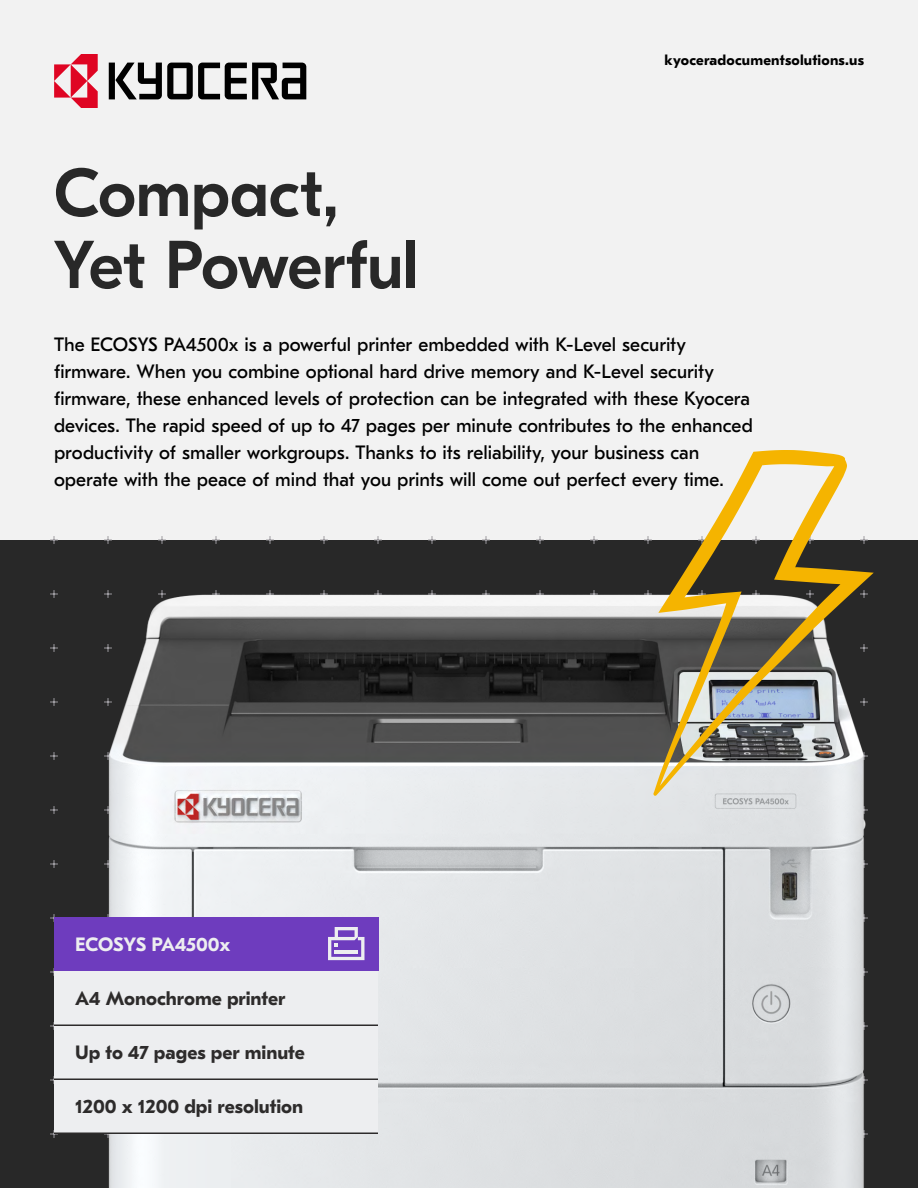
<style>
.page{position:relative;width:918px;height:1188px;background:#f2f2f2}
.page>*{position:absolute;margin:0;border:0;box-sizing:border-box;transform-origin:0 0}
.t1{font:500 67.5px/72px "GT Eesti Pro Display";letter-spacing:-.005em;color:#282828}
.t2{font:19.35px/27px "GT Eesti Pro Text";color:#000}
.t3{font:700 19.35px "GT Eesti Pro Text";color:#2d2b2b}
.t4{font:700 19.35px "GT Eesti Pro Text";letter-spacing:-.01em;color:#edeef0}
.t5{font:700 14.7px "GT Eesti Pro Text";letter-spacing:.01em;color:#000}
</style>
<div class="page">
<div style="left:0;top:540px;width:918px;height:648px;background:#282828"></div>
<svg style="left:109px;top:63px;width:197px;height:36px"></svg>
<svg style="left:54px;top:54px;width:44px;height:54px"></svg>
<img style="left:104px;top:590px;width:764px;height:598px">
<svg style="left:653px;top:450px;width:221px;height:346px"></svg>
<div style="left:54px;top:917px;width:324px;height:54px;background:#6e3cbe"></div>
<div style="left:54px;top:1025px;width:324px;height:54px;background:#edeef0"></div>
<div style="left:54px;top:1079px;width:324px;height:54px;background:#edeef0"></div>
<div style="left:54px;top:971px;width:324px;height:54px;background:#edeef0"></div>
<hr style="left:54px;top:1024px;width:324px;height:2px;background:#2d2b2b">
<hr style="left:54px;top:1078px;width:324px;height:2px;background:#2d2b2b">
<hr style="left:54px;top:1132px;width:324px;height:2px;background:#2d2b2b">
<svg style="left:328px;top:927px;width:36px;height:33px"></svg>
<h1 class="t1" style="left:54px;top:159px;width:366px">Compact,<br>Yet Powerful</h1>
<p class="t5" style="left:665px;top:52px;width:201px">kyoceradocumentsolutions.us</p>
<p class="t2" style="left:54px;top:331px;width:700px">The ECOSYS PA4500x is a powerful printer embedded with K-Level security firmware. When you combine optional hard drive memory and K-Level security firmware, these enhanced levels of protection can be integrated with these Kyocera devices. The rapid speed of up to 47 pages per minute contributes to the enhanced productivity of smaller workgroups. Thanks to its reliability, your business can operate with the peace of mind that you prints will come out perfect every time.</p>
<p class="t4" style="left:75px;top:934px;width:157px">ECOSYS PA4500x</p>
<p class="t3" style="left:75px;top:988px;width:212px">A4 Monochrome printer</p>
<p class="t3" style="left:75px;top:1042px;width:231px">Up to 47 pages per minute</p>
<p class="t3" style="left:75px;top:1096px;width:230px">1200 x 1200 dpi resolution</p>
</div>
